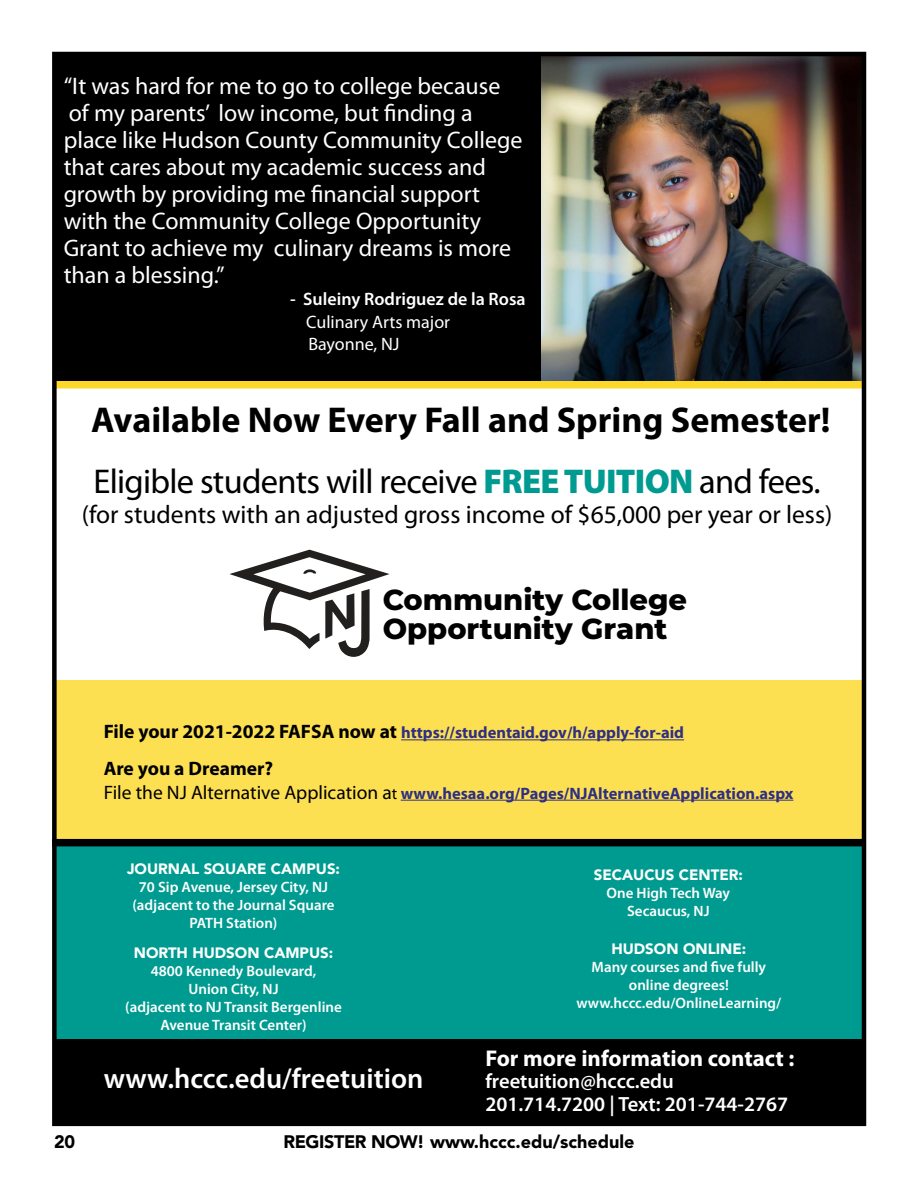
<style>
.page{position:relative;width:918px;height:1188px;background:#fff}
.page>*{position:absolute;margin:0;border:0;box-sizing:border-box;transform-origin:0 0}
.t1{font:700 36px "Myriad Pro";color:#000}
.t2{font:34.5px "Myriad Pro";letter-spacing:-.02em;color:#000}
.t3{font:800 28.95px/29.8px "Montserrat";color:#000}
.t4{font:600 28.5px "Myriad Pro";color:#fff}
.t5{font:25.5px "Myriad Pro";color:#000}
.t6{font:24px/27px "Myriad Pro";color:#fff}
.t7{font:700 22.8px "Myriad Pro";color:#fff}
.t8{font:600 20.55px/22.6px "Myriad Pro";color:#fff}
.t9{font:700 19.5px "Myriad Pro";color:#000}
.t10{font:900 18px "Avenir LT Std";color:#000}
.t11{font:18px/22.5px "Myriad Pro";color:#fff}
.t12{font:600 18px "Myriad Pro";color:#fff}
.t13{font:700 16.5px "Myriad Pro";color:#2f2f84}
.t14{font:600 15px/18px "Myriad Pro";color:#fff;text-align:center}
.t15{font:900 15px "Avenir";color:#fff}
.s1{font-weight:900;color:#009b90}
.s2{font-size:19.5px;color:#000}
.s3{font-weight:400;font-size:19.5px;color:#000}
.s4{font-weight:400;color:#000}
</style>
<div class="page">
<div style="left:52px;top:680px;width:812px;height:163px;background:#fde051"></div>
<div style="left:55px;top:843px;width:809px;height:203px;background:#009b90"></div>
<div style="left:55px;top:1039px;width:809px;height:84px;background:#000"></div>
<img style="left:541px;top:57px;width:320px;height:324px">
<div style="left:54px;top:54px;width:487px;height:331px;background:#000"></div>
<div style="left:54px;top:381px;width:810px;height:7px;background:#fcd828"></div>
<div style="left:52px;top:839px;width:810px;height:7px;background:#000"></div>
<hr style="left:401px;top:739px;width:283px;height:1px;background:#2f2f84">
<hr style="left:401px;top:800px;width:392px;height:1px;background:#2f2f84">
<svg style="left:229px;top:550px;width:161px;height:107px"></svg>
<div style="left:52px;top:52px;width:814px;height:1074px;border:4px solid #000"></div>
<p class="t6" style="left:64px;top:72px;width:460px">“It was hard for me to go to college because of my parents’ low income, but finding a place like Hudson County Community College that cares about my academic success and growth by providing me financial support with the Community College Opportunity Grant to achieve my culinary dreams is more than a blessing.”</p>
<p class="t12" style="left:290px;top:288px;width:237px">- Suleiny Rodriguez de la Rosa</p>
<p class="t11" style="left:306px;top:310px;width:145px">Culinary Arts major<br>Bayonne, NJ</p>
<h1 class="t1" style="left:91px;top:396px;width:741px">Available Now Every Fall and Spring Semester!</h1>
<h2 class="t2" style="left:94px;top:460px;width:729px">Eligible students will receive <span class="s1">FREE TUITION</span> and fees.</h2>
<p class="t5" style="left:82px;top:499px;width:752px">(for students with an adjusted gross income of $65,000 per year or less)</p>
<p class="t3" style="left:383px;top:583px;width:306px">Community College<br>Opportunity Grant</p>
<p class="t13" style="left:104px;top:722px;width:582px"><span class="s2">File your 2021-2022 FAFSA now at</span> https://studentaid.gov/h/apply-for-aid</p>
<p class="t9" style="left:104px;top:756px;width:171px">Are you a Dreamer?</p>
<p class="t13" style="left:104px;top:782px;width:691px"><span class="s3">File the NJ Alternative Application a</span><span class="s4">t</span> www.hesaa.org/Pages/NJAlternativeApplication.aspx</p>
<p class="t15" style="left:127px;top:856px;width:215px">JOURNAL SQUARE CAMPUS:</p>
<p class="t14" style="left:132px;top:877px;width:204px">70 Sip Avenue, Jersey City, NJ (adjacent to the Journal Square<br>PATH Station)</p>
<p class="t15" style="left:134px;top:940px;width:201px">NORTH HUDSON CAMPUS:</p>
<p class="t14" style="left:125px;top:962px;width:218px">4800 Kennedy Boulevard,<br>Union City, NJ<br>(adjacent to NJ Transit Bergenline<br>Avenue Transit Center)</p>
<p class="t4" style="left:104px;top:1060px;width:321px">www.hccc.edu/freetuition</p>
<p class="t15" style="left:594px;top:862px;width:151px">SECAUCUS CENTER:</p>
<p class="t14" style="left:607px;top:884px;width:125px">One High Tech Way<br>Secaucus, NJ</p>
<p class="t15" style="left:611px;top:936px;width:136px">HUDSON ONLINE:</p>
<p class="t14" style="left:576px;top:957px;width:206px">Many courses and five fully online degrees! www.hccc.edu/OnlineLearning/</p>
<p class="t7" style="left:485px;top:1043px;width:311px">For more information contact :</p>
<p class="t8" style="left:485px;top:1069px;width:304px">freetuition@hccc.edu<br>201.714.7200 | Text: 201-744-2767</p>
<p class="t10" style="left:54px;top:1130px;width:23px">20</p>
<p class="t10" style="left:284px;top:1130px;width:352px">REGISTER NOW! www.hccc.edu/schedule</p>
</div>
